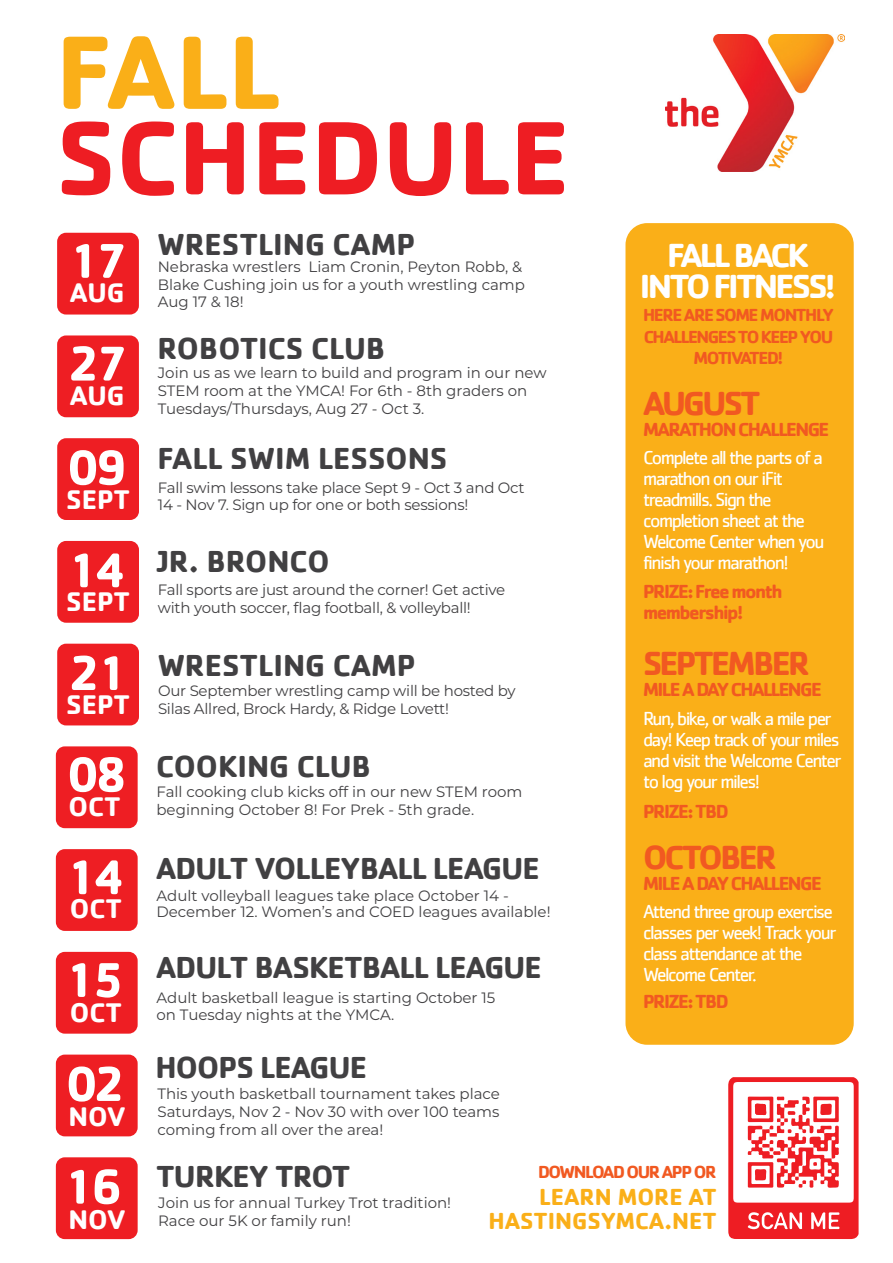
<style>
.page{position:relative;width:893px;height:1263px;background:#fff}
.page>*{position:absolute;margin:0;border:0;box-sizing:border-box;transform-origin:0 0}
.t1{font:700 108px "Cachet";color:#ee1d23}
.t2{font:700 108px "Cachet";color:#faaf18}
.t3{font:700 50.55px "Cachet";letter-spacing:-.08em;color:#fff}
.t4{font:700 34.5px "Cachet";letter-spacing:-.08em;color:#f15921}
.t5{font:700 34.5px/31.5px "Cachet";letter-spacing:-.08em;color:#fff;text-align:center}
.t6{font:700 31.35px "Cachet";letter-spacing:-.015em;color:#414042}
.t7{font:700 27.75px "Cachet";color:#fff}
.t8{font:700 24px/24px "Cachet";color:#faaf18;text-align:right}
.t9{font:19.5px/21px "Cachet";letter-spacing:-.08em;color:#fff}
.t10{font:700 19.5px/21px "Cachet";letter-spacing:-.08em;color:#f15921}
.t11{font:700 18px/21px "Cachet";letter-spacing:-.08em;color:#f15921;text-align:center}
.t12{font:15px/17.7px "Montserrat";color:#414042}
</style>
<div class="page">
<div style="left:625px;top:223px;width:229px;height:822px;background:#faaf18;border-radius:22px"></div>
<div style="left:56px;top:952px;width:82px;height:82px;background:#ee1e23"></div>
<img style="left:665px;top:35px;width:179px;height:137px">
<div style="left:56px;top:1054px;width:82px;height:82px;background:#ee1e23"></div>
<div style="left:56px;top:1157px;width:82px;height:82px;background:#ee1e23"></div>
<div style="left:56px;top:849px;width:82px;height:82px;background:#ee1e23"></div>
<div style="left:57px;top:541px;width:82px;height:82px;background:#ee1e23"></div>
<div style="left:57px;top:644px;width:82px;height:81px;background:#ee1e23"></div>
<div style="left:57px;top:438px;width:82px;height:82px;background:#ee1e23"></div>
<div style="left:56px;top:746px;width:82px;height:82px;background:#ee1e23"></div>
<div style="left:57px;top:335px;width:82px;height:82px;background:#ee1e23"></div>
<div style="left:57px;top:233px;width:82px;height:82px;background:#ee1e23"></div>
<svg style="left:728px;top:1077px;width:131px;height:162px"></svg>
<h1 class="t2" style="left:56px;top:3px;width:226px">FALL</h1>
<h1 class="t1" style="left:56px;top:88px;width:515px">SCHEDULE</h1>
<h2 class="t3" style="left:69px;top:228px;width:61px">17</h2>
<h3 class="t7" style="left:70px;top:275px;width:56px">AUG</h3>
<h2 class="t3" style="left:68px;top:331px;width:62px">27</h2>
<h3 class="t7" style="left:70px;top:377px;width:56px">AUG</h3>
<h2 class="t3" style="left:67px;top:435px;width:62px">09</h2>
<h3 class="t7" style="left:66px;top:481px;width:65px">SEPT</h3>
<h2 class="t3" style="left:67px;top:537px;width:61px">14</h2>
<h3 class="t7" style="left:66px;top:584px;width:65px">SEPT</h3>
<h2 class="t3" style="left:69px;top:640px;width:61px">21</h2>
<h3 class="t7" style="left:66px;top:687px;width:65px">SEPT</h3>
<h2 class="t3" style="left:67px;top:742px;width:62px">08</h2>
<h3 class="t7" style="left:69px;top:788px;width:54px">OCT</h3>
<h2 class="t3" style="left:66px;top:844px;width:61px">14</h2>
<h3 class="t7" style="left:70px;top:891px;width:54px">OCT</h3>
<h2 class="t3" style="left:65px;top:947px;width:61px">15</h2>
<h3 class="t7" style="left:70px;top:995px;width:54px">OCT</h3>
<h2 class="t3" style="left:66px;top:1051px;width:62px">02</h2>
<h3 class="t7" style="left:69px;top:1099px;width:59px">NOV</h3>
<h3 class="t6" style="left:157px;top:224px;width:259px">WRESTLING CAMP</h3>
<p class="t12" style="left:158px;top:257px;width:369px">Nebraska wrestlers Liam Cronin, Peyton Robb, &amp;<br>Blake Cushing join us for a youth wrestling camp<br>Aug 17 &amp; 18!</p>
<h3 class="t6" style="left:157px;top:328px;width:229px">ROBOTICS CLUB</h3>
<p class="t12" style="left:158px;top:363px;width:390px">Join us as we learn to build and program in our new<br>STEM room at the YMCA! For 6th - 8th graders on<br>Tuesdays/Thursdays, Aug 27 - Oct 3.</p>
<h3 class="t6" style="left:157px;top:438px;width:291px">FALL SWIM LESSONS</h3>
<p class="t12" style="left:158px;top:478px;width:368px">Fall swim lessons take place Sept 9 - Oct 3 and Oct<br>14 - Nov 7. Sign up for one or both sessions!</p>
<h3 class="t6" style="left:157px;top:541px;width:173px">JR. BRONCO</h3>
<p class="t12" style="left:158px;top:581px;width:349px">Fall sports are just around the corner! Get active with youth soccer, flag football, &amp; volleyball!</p>
<h3 class="t6" style="left:158px;top:645px;width:259px">WRESTLING CAMP</h3>
<p class="t12" style="left:158px;top:682px;width:359px">Our September wrestling camp will be hosted by<br>Silas Allred, Brock Hardy, &amp; Ridge Lovett!</p>
<h3 class="t6" style="left:156px;top:746px;width:216px">COOKING CLUB</h3>
<p class="t12" style="left:156px;top:783px;width:367px">Fall cooking club kicks off in our new STEM room beginning October 8! For Prek - 5th grade.</p>
<h3 class="t6" style="left:156px;top:848px;width:385px">ADULT VOLLEYBALL LEAGUE</h3>
<p class="t12" style="left:156px;top:886px;width:396px;line-height:16.5px">Adult volleyball leagues take place October 14 -<br>December 12. Women’s and COED leagues available!</p>
<h3 class="t6" style="left:156px;top:947px;width:387px">ADULT BASKETBALL LEAGUE</h3>
<p class="t12" style="left:156px;top:988px;width:340px">Adult basketball league is starting October 15 on Tuesday nights at the YMCA.</p>
<h3 class="t6" style="left:155px;top:1047px;width:213px">HOOPS LEAGUE</h3>
<p class="t12" style="left:157px;top:1084px;width:344px;text-align:justify">This youth basketball tournament takes place Saturdays, Nov 2 - Nov 30 with over 100 teams coming from all over the area!</p>
<h3 class="t5" style="left:640px;top:238px;width:198px">FALL BACK<br>INTO FITNESS!</h3>
<p class="t11" style="left:643px;top:304px;width:192px">HERE ARE SOME MONTHLY<br>CHALLENGES TO KEEP YOU<br>MOTIVATED!</p>
<h3 class="t4" style="left:643px;top:381px;width:119px">AUGUST</h3>
<h3 class="t10" style="left:643px;top:418px;width:188px">MARATHON CHALLENGE</h3>
<h3 class="t9" style="left:643px;top:447px;width:183px">Complete all the parts of a marathon on our iFit treadmills. Sign the completion sheet at the<br>Welcome Center when you finish your marathon!</h3>
<h3 class="t10" style="left:643px;top:580px;width:141px">PRIZE: Free month membership!</h3>
<h3 class="t4" style="left:643px;top:641px;width:168px">SEPTEMBER</h3>
<h3 class="t10" style="left:643px;top:678px;width:180px">MILE A DAY CHALLENGE</h3>
<h3 class="t9" style="left:643px;top:707px;width:200px">Run, bike, or walk a mile per day! Keep track of your miles and visit the Welcome Center to log your miles!</h3>
<h3 class="t10" style="left:643px;top:800px;width:87px">PRIZE: TBD</h3>
<h3 class="t4" style="left:643px;top:835px;width:135px">OCTOBER</h3>
<h3 class="t10" style="left:643px;top:872px;width:180px">MILE A DAY CHALLENGE</h3>
<h3 class="t9" style="left:643px;top:901px;width:195px">Attend three group exercise classes per week! Track your class attendance at the<br>Welcome Center.</h3>
<h3 class="t10" style="left:643px;top:990px;width:87px">PRIZE: TBD</h3>
<h2 class="t3" style="left:64px;top:1154px;width:61px">16</h2>
<h3 class="t7" style="left:69px;top:1202px;width:59px">NOV</h3>
<h3 class="t6" style="left:156px;top:1156px;width:196px">TURKEY TROT</h3>
<p class="t12" style="left:158px;top:1193px;width:294px">Join us for annual Turkey Trot tradition!<br>Race our 5K or family run!</p>
<p class="t11" style="left:538px;top:1161px;width:180px">DOWNLOAD OUR APP OR</p>
<h3 class="t8" style="left:488px;top:1184px;width:230px">LEARN MORE AT<br>HASTINGSYMCA.NET</h3>
</div>
